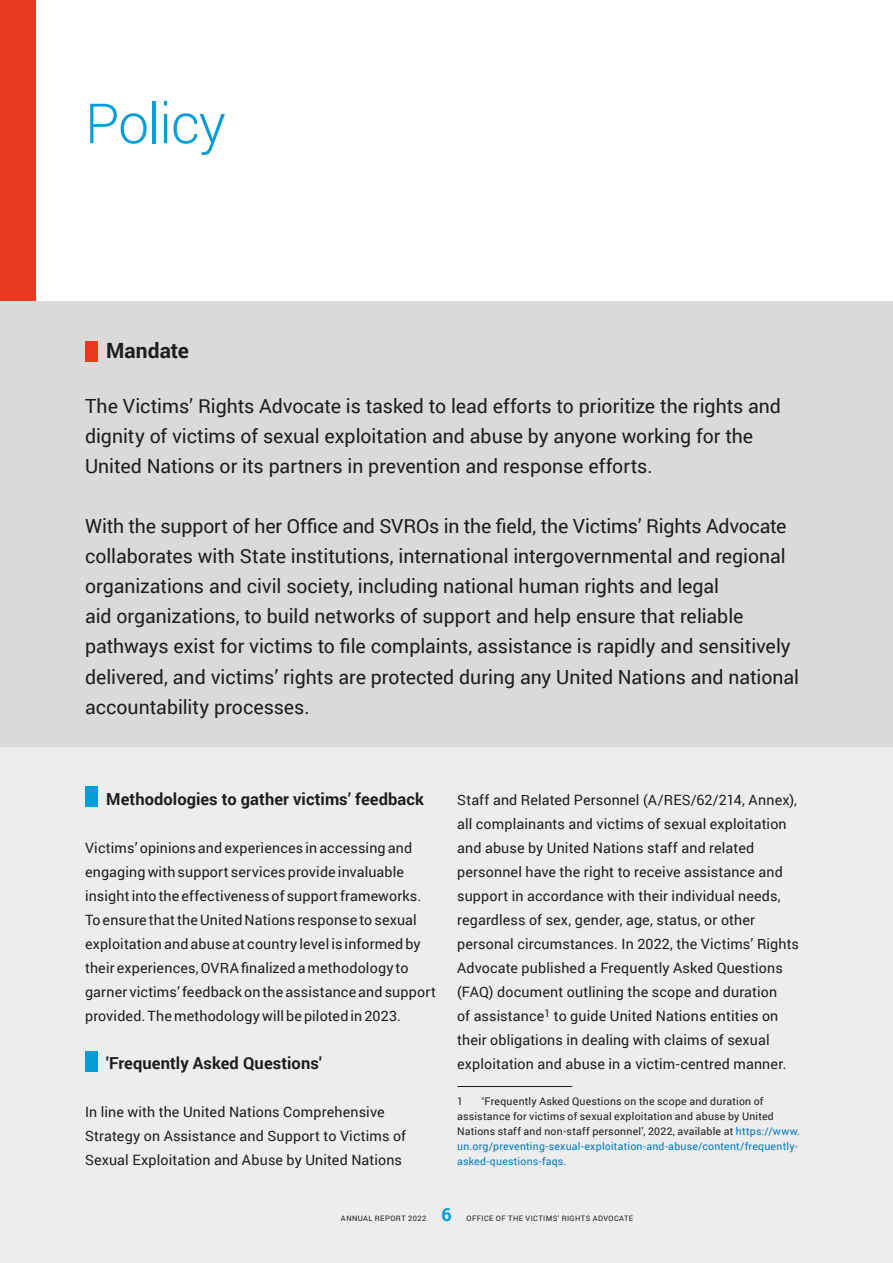
<style>
.page{position:relative;width:893px;height:1263px;background:#fff}
.page>*{position:absolute;margin:0;border:0;box-sizing:border-box;transform-origin:0 0}
.H1_chapter_headlines{font:300 55.5px "Roboto";letter-spacing:-.015em;color:#059dd9}
.H2_subtitles__tab{font:700 21px "Roboto";color:#1d1d1b}
.Mandate{font:19.5px/30px "Roboto";letter-spacing:-.005em;color:#1d1d1b}
.t1{font:700 18px "Roboto";color:#059dd9}
.H2_subtitles__tab-2{font:700 16.5px "Roboto";letter-spacing:.005em;color:#1d1d1b}
.BASE{font:14.25px/24px "Roboto";letter-spacing:.01em;color:#1d1d1b}
.Footnote_text{font:10.5px/15px "Roboto";letter-spacing:.02em;color:#1d1d1b}
.t2{font:7.5px "Roboto";letter-spacing:.055em;color:#1d1d1b}
.s1{color:#0079c2}
</style>
<div class="page">
<div style="left:0;top:301px;width:893px;height:962px;background:#ededed"></div>
<div style="left:0;top:0;width:36px;height:301px;background:#e73a1f"></div>
<div style="left:0;top:301px;width:893px;height:446px;background:#dadada"></div>
<div style="left:85px;top:341px;width:13px;height:20px;background:#e73a1f"></div>
<div style="left:85px;top:1051px;width:13px;height:20px;background:#059dd9"></div>
<div style="left:85px;top:787px;width:13px;height:20px;background:#059dd9"></div>
<hr style="left:457px;top:1086px;width:115px;height:1px;background:#1d1d1b">
<p class="H1_chapter_headlines" style="left:85px;top:85px;width:142px">Policy</p>
<p class="H2_subtitles__tab" style="left:106px;top:336px;width:84px">Mandate</p>
<p class="Mandate" style="left:85px;top:391px;width:697px">The Victims’ Rights Advocate is tasked to lead efforts to prioritize the rights and dignity of victims of sexual exploitation and abuse by anyone working for the<br>United Nations or its partners in prevention and response efforts.</p>
<p class="Mandate" style="left:85px;top:511px;width:716px">With the support of her Office and SVROs in the field, the Victims’ Rights Advocate collaborates with State institutions, international intergovernmental and regional organizations and civil society, including national human rights and legal<br>aid organizations, to build networks of support and help ensure that reliable pathways exist for victims to file complaints, assistance is rapidly and sensitively delivered, and victims’ rights are protected during any United Nations and national accountability processes.</p>
<p class="H2_subtitles__tab-2" style="left:106px;top:788px;width:319px">Methodologies to gather victims’ feedback</p>
<p class="BASE" style="left:85px;top:835px;width:352px">Victims’ opinions and experiences in accessing and engaging with support services provide invaluable insight into the effectiveness of support frameworks.<br>To ensure that the United Nations response to sexual exploitation and abuse at country level is informed by their experiences, OVRA finalized a methodology to garner victims’ feedback on the assistance and support provided. The methodology will be piloted in 2023.</p>
<p class="H2_subtitles__tab-2" style="left:106px;top:1052px;width:217px">'Frequently Asked Questions'</p>
<p class="BASE" style="left:85px;top:1099px;width:322px">In line with the United Nations Comprehensive<br>Strategy on Assistance and Support to Victims of<br>Sexual Exploitation and Abuse by United Nations</p>
<p class="BASE" style="left:457px;top:787px;width:343px">Staff and Related Personnel (A/RES/62/214, Annex), all complainants and victims of sexual exploitation and abuse by United Nations staff and related personnel have the right to receive assistance and support in accordance with their individual needs, regardless of sex, gender, age, status, or other personal circumstances. In 2022, the Victims’ Rights Advocate published a Frequently Asked Questions (FAQ) document outlining the scope and duration<br>of assistance<sup>1</sup> to guide United Nations entities on their obligations in dealing with claims of sexual exploitation and abuse in a victim-centred manner.</p>
<p class="Footnote_text" style="left:457px;top:1093px;width:7px">1</p>
<p class="Footnote_text" style="left:457px;top:1093px;width:345px;text-indent:25px">‘Frequently Asked Questions on the scope and duration of assistance for victims of sexual exploitation and abuse by United Nations staff and non-staff personnel’, 2022, available at <span class="s1">https://www. un.org/preventing-sexual-exploitation-and-abuse/content/frequently&shy;asked-questions-faqs.</span></p>
<p class="t2" style="left:341px;top:1213px;width:87px">ANNUAL REPORT 2022</p>
<p class="t1" style="left:441px;top:1202px;width:12px">6</p>
<p class="t2" style="left:466px;top:1213px;width:168px">OFFICE OF THE VICTIMS’ RIGHTS ADVOCATE</p>
</div>
